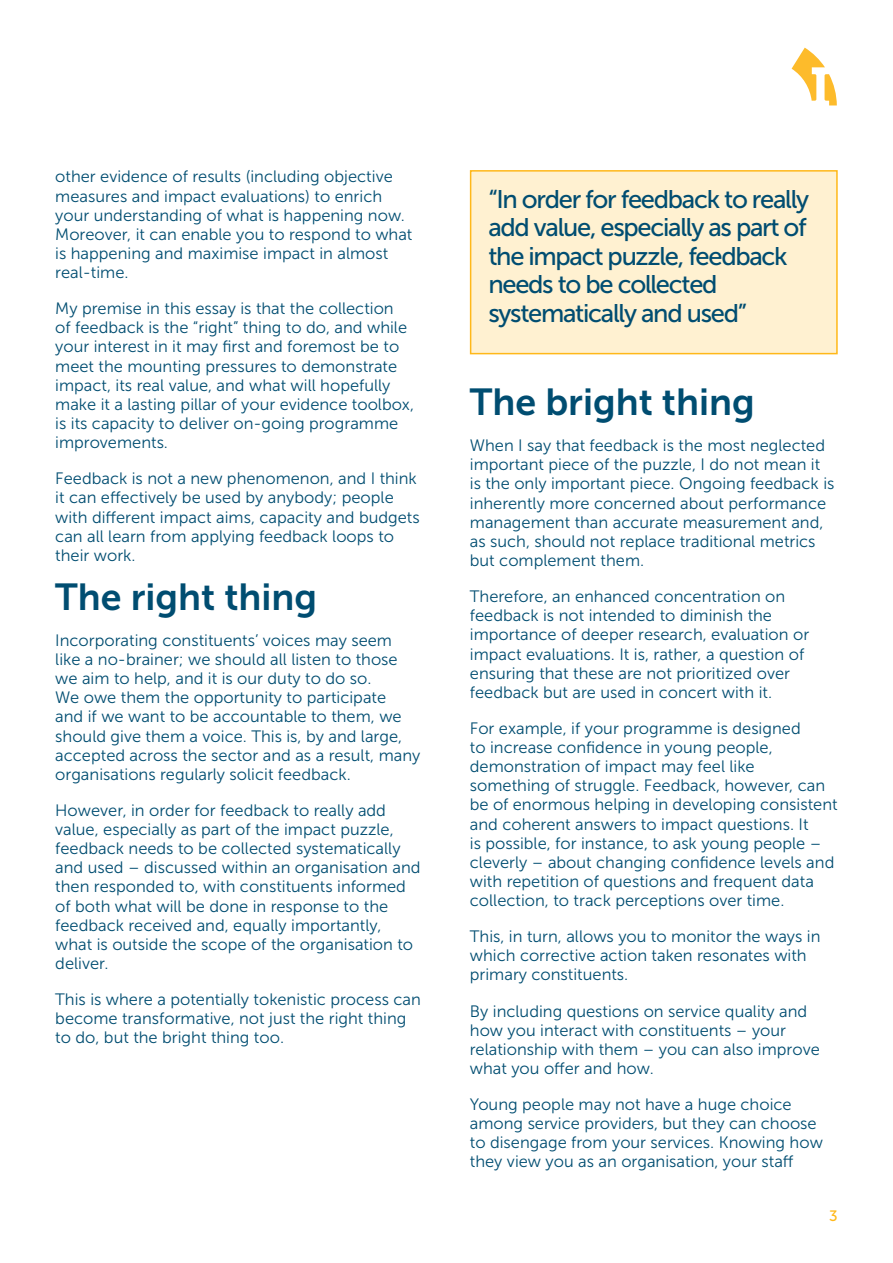
<style>
.page{position:relative;width:893px;height:1263px;background:#fff}
.page>*{position:absolute;margin:0;border:0;box-sizing:border-box;transform-origin:0 0}
.t1{font:37.5px "Museo Sans 700";color:#004d71}
.t2{font:25.5px/28.5px "Museo Sans 500";letter-spacing:-.05em;color:#004d71}
.t3{font:16.5px/19px "Museo Sans 300";color:#004d71}
.t4{font:15px "Museo Sans 500";color:#ffb819}
</style>
<div class="page">
<div style="left:471px;top:171px;width:366px;height:183px;background:#fff1d1"></div>
<div style="left:470px;top:170px;width:368px;height:184px;border:2px solid #ffb819"></div>
<svg style="left:792px;top:48px;width:45px;height:57px"></svg>
<p class="t3" style="left:55px;top:167px;width:359px">other evidence of results (including objective measures and impact evaluations) to enrich your understanding of what is happening now.<br>Moreover, it can enable you to respond to what is happening and maximise impact in almost real-time.</p>
<p class="t3" style="left:55px;top:299px;width:360px">My premise in this essay is that the collection<br>of feedback is the “right” thing to do, and while your interest in it may first and foremost be to meet the mounting pressures to demonstrate impact, its real value, and what will hopefully make it a lasting pillar of your evidence toolbox, is its capacity to deliver on-going programme improvements.</p>
<p class="t3" style="left:55px;top:469px;width:366px">Feedback is not a new phenomenon, and I think it can effectively be used by anybody; people with different impact aims, capacity and budgets can all learn from applying feedback loops to their work.</p>
<h1 class="t1" style="left:55px;top:576px;width:263px">The right thing</h1>
<p class="t3" style="left:55px;top:631px;width:367px">Incorporating constituents’ voices may seem like a no-brainer; we should all listen to those we aim to help, and it is our duty to do so.<br>We owe them the opportunity to participate<br>and if we want to be accountable to them, we should give them a voice. This is, by and large, accepted across the sector and as a result, many organisations regularly solicit feedback.</p>
<p class="t3" style="left:55px;top:801px;width:367px">However, in order for feedback to really add value, especially as part of the impact puzzle, feedback needs to be collected systematically and used – discussed within an organisation and then responded to, with constituents informed of both what will be done in response to the feedback received and, equally importantly, what is outside the scope of the organisation to deliver.</p>
<p class="t3" style="left:55px;top:990px;width:367px">This is where a potentially tokenistic process can become transformative, not just the right thing to do, but the bright thing too.</p>
<h2 class="t2" style="left:488px;top:185px;width:322px">“In order for feedback to really add value, especially as part of the impact puzzle, feedback needs to be collected systematically and used”</h2>
<h1 class="t1" style="left:470px;top:381px;width:286px">The bright thing</h1>
<p class="t3" style="left:470px;top:436px;width:366px">When I say that feedback is the most neglected important piece of the puzzle, I do not mean it is the only important piece. Ongoing feedback is inherently more concerned about performance management than accurate measurement and, as such, should not replace traditional metrics but complement them.</p>
<p class="t3" style="left:470px;top:587px;width:341px">Therefore, an enhanced concentration on feedback is not intended to diminish the importance of deeper research, evaluation or impact evaluations. It is, rather, a question of ensuring that these are not prioritized over feedback but are used in concert with it.</p>
<p class="t3" style="left:470px;top:719px;width:369px">For example, if your programme is designed<br>to increase confidence in young people, demonstration of impact may feel like something of struggle. Feedback, however, can be of enormous helping in developing consistent and coherent answers to impact questions. It<br>is possible, for instance, to ask young people – cleverly – about changing confidence levels and with repetition of questions and frequent data collection, to track perceptions over time.</p>
<p class="t3" style="left:470px;top:927px;width:352px">This, in turn, allows you to monitor the ways in which corrective action taken resonates with primary constituents.</p>
<p class="t3" style="left:470px;top:1001px;width:351px">By including questions on service quality and how you interact with constituents – your relationship with them – you can also improve what you offer and how.</p>
<p class="t3" style="left:470px;top:1095px;width:354px">Young people may not have a huge choice among service providers, but they can choose to disengage from your services. Knowing how they view you as an organisation, your staff</p>
<p class="t4" style="left:829px;top:1208px;width:10px">3</p>
</div>
